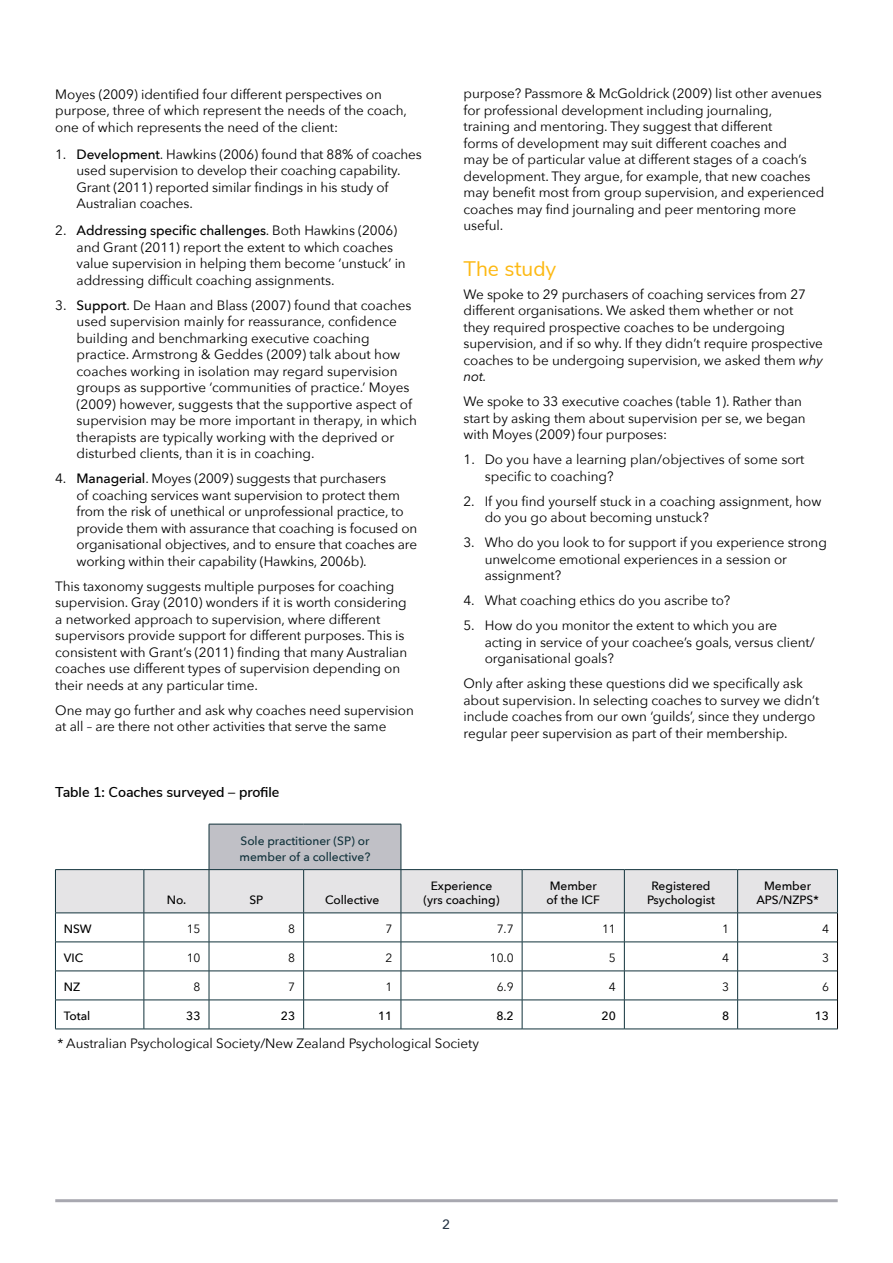
<style>
.page{position:relative;width:893px;height:1263px;background:#fff}
.page>*{position:absolute;margin:0;border:0;box-sizing:border-box;transform-origin:0 0}
.t1{font:21px "Nunito Sans";color:#fdb913}
.t2{font:600 14.25px "Nunito Sans";letter-spacing:-.005em;color:#000}
.t3{font:13.5px/16.5px "Avenir Next";letter-spacing:-.005em;color:#000}
.t4{font:500 13.5px "Avenir Next";color:#283747}
.t5{font:500 12px/14.2px "Avenir Next";letter-spacing:-.005em;color:#000;text-align:center}
.t6{font:500 12px/16.5px "Avenir Next";letter-spacing:-.005em;color:#11323b}
.t7{font:12px "Avenir Next";letter-spacing:-.005em;color:#000}
.s1{font-weight:500}
.s2{font-style:italic}
</style>
<div class="page">
<hr style="left:55px;top:1199px;width:783px;height:3px;background:#a8a8b0">
<div style="left:209px;top:824px;width:192px;height:46px;background:#c0c0c6"></div>
<hr style="left:55px;top:1029px;width:89px;height:1px;background:#11323b">
<hr style="left:144px;top:1029px;width:65px;height:1px;background:#11323b">
<hr style="left:209px;top:1029px;width:95px;height:1px;background:#11323b">
<hr style="left:304px;top:1029px;width:97px;height:1px;background:#11323b">
<hr style="left:401px;top:1029px;width:121px;height:1px;background:#11323b">
<hr style="left:522px;top:1029px;width:102px;height:1px;background:#11323b">
<hr style="left:624px;top:1029px;width:114px;height:1px;background:#11323b">
<hr style="left:738px;top:1029px;width:100px;height:1px;background:#11323b">
<svg style="left:55px;top:870px;width:783px;height:159px"></svg>
<hr style="left:55px;top:869px;width:89px;height:1px;background:#11323b">
<hr style="left:55px;top:870px;width:1px;height:43px;background:#11323b">
<hr style="left:144px;top:869px;width:65px;height:1px;background:#11323b">
<hr style="left:401px;top:869px;width:121px;height:1px;background:#11323b">
<hr style="left:522px;top:869px;width:102px;height:1px;background:#11323b">
<hr style="left:624px;top:869px;width:114px;height:1px;background:#11323b">
<hr style="left:738px;top:869px;width:100px;height:1px;background:#11323b">
<hr style="left:837px;top:870px;width:1px;height:43px;background:#11323b">
<hr style="left:55px;top:913px;width:89px;height:1px;background:#11323b">
<hr style="left:144px;top:913px;width:65px;height:1px;background:#11323b">
<hr style="left:209px;top:913px;width:95px;height:1px;background:#11323b">
<hr style="left:304px;top:913px;width:97px;height:1px;background:#11323b">
<hr style="left:401px;top:913px;width:121px;height:1px;background:#11323b">
<hr style="left:522px;top:913px;width:102px;height:1px;background:#11323b">
<hr style="left:624px;top:913px;width:114px;height:1px;background:#11323b">
<hr style="left:738px;top:913px;width:100px;height:1px;background:#11323b">
<hr style="left:209px;top:824px;width:95px;height:1px;background:#11323b">
<hr style="left:209px;top:824px;width:1px;height:45px;background:#11323b">
<hr style="left:304px;top:824px;width:97px;height:1px;background:#11323b">
<hr style="left:401px;top:824px;width:1px;height:45px;background:#11323b">
<hr style="left:209px;top:869px;width:95px;height:1px;background:#11323b">
<hr style="left:304px;top:869px;width:97px;height:1px;background:#11323b">
<p class="t3" style="left:55px;top:85px;width:353px">Moyes (2009) identified four different perspectives on purpose, three of which represent the needs of the coach, one of which represents the need of the client:</p>
<p class="t3" style="left:77px;top:145px;width:347px;text-indent:-21px">1. <span class="s1">Development</span>. Hawkins (2006) found that 88% of coaches used supervision to develop their coaching capability.<br>Grant (2011) reported similar findings in his study of Australian coaches.</p>
<p class="t3" style="left:77px;top:222px;width:331px;text-indent:-21px">2. <span class="s1">Addressing specific challenges</span>. Both Hawkins (2006) and Grant (2011) report the extent to which coaches value supervision in helping them become ‘unstuck’ in addressing difficult coaching assignments.</p>
<p class="t3" style="left:77px;top:296px;width:342px;text-indent:-21px">3. <span class="s1">Support</span>. De Haan and Blass (2007) found that coaches used supervision mainly for reassurance, confidence building and benchmarking executive coaching practice. Armstrong &amp; Geddes (2009) talk about how coaches working in isolation may regard supervision groups as supportive ‘communities of practice.’ Moyes (2009) however, suggests that the supportive aspect of supervision may be more important in therapy, in which therapists are typically working with the deprived or disturbed clients, than it is in coaching.</p>
<p class="t3" style="left:77px;top:470px;width:342px;text-indent:-21px">4. <span class="s1">Managerial</span>. Moyes (2009) suggests that purchasers<br>of coaching services want supervision to protect them from the risk of unethical or unprofessional practice, to provide them with assurance that coaching is focused on organisational objectives, and to ensure that coaches are working within their capability (Hawkins, 2006b).</p>
<p class="t3" style="left:55px;top:577px;width:353px">This taxonomy suggests multiple purposes for coaching supervision. Gray (2010) wonders if it is worth considering a networked approach to supervision, where different supervisors provide support for different purposes. This is consistent with Grant’s (2011) finding that many Australian coaches use different types of supervision depending on their needs at any particular time.</p>
<p class="t3" style="left:55px;top:701px;width:360px">One may go further and ask why coaches need supervision at all – are there not other activities that serve the same</p>
<p class="t3" style="left:463px;top:85px;width:362px">purpose? Passmore &amp; McGoldrick (2009) list other avenues for professional development including journaling,<br>training and mentoring. They suggest that different<br>forms of development may suit different coaches and<br>may be of particular value at different stages of a coach’s development. They argue, for example, that new coaches may benefit most from group supervision, and experienced coaches may find journaling and peer mentoring more useful.</p>
<h1 class="t1" style="left:463px;top:253px;width:94px">The study</h1>
<p class="t3" style="left:463px;top:285px;width:361px">We spoke to 29 purchasers of coaching services from 27 different organisations. We asked them whether or not they required prospective coaches to be undergoing supervision, and if so why. If they didn’t require prospective coaches to be undergoing supervision, we asked them <span class="s2">why not.</span></p>
<p class="t3" style="left:463px;top:393px;width:344px">We spoke to 33 executive coaches (table 1). Rather than start by asking them about supervision per se, we began with Moyes (2009) four purposes:</p>
<p class="t3" style="left:485px;top:451px;width:321px;text-indent:-21px">1. Do you have a learning plan/objectives of some sort specific to coaching?</p>
<p class="t3" style="left:485px;top:492px;width:338px;text-indent:-21px">2. If you find yourself stuck in a coaching assignment, how do you go about becoming unstuck?</p>
<p class="t3" style="left:485px;top:534px;width:344px;text-indent:-21px">3. Who do you look to for support if you experience strong unwelcome emotional experiences in a session or assignment?</p>
<p class="t3" style="left:463px;top:592px;width:268px">4. What coaching ethics do you ascribe to?</p>
<p class="t3" style="left:485px;top:617px;width:332px;text-indent:-21px">5. How do you monitor the extent to which you are acting in service of your coachee’s goals, versus client/ organisational goals?</p>
<p class="t3" style="left:463px;top:675px;width:357px">Only after asking these questions did we specifically ask about supervision. In selecting coaches to survey we didn’t include coaches from our own ‘guilds’, since they undergo regular peer supervision as part of their membership.</p>
<p class="t2" style="left:55px;top:781px;width:226px">Table 1: Coaches surveyed – profile</p>
<p class="t6" style="left:240px;top:832px;width:132px">Sole practitioner (SP) or member of a collective?</p>
<p class="t5" style="left:167px;top:893px;width:21px">No.</p>
<p class="t5" style="left:249px;top:893px;width:15px">SP</p>
<p class="t5" style="left:325px;top:893px;width:56px">Collective</p>
<p class="t5" style="left:424px;top:878px;width:77px">Experience (yrs coaching)</p>
<p class="t5" style="left:547px;top:878px;width:55px;text-align:left">Member of the ICF</p>
<p class="t5" style="left:647px;top:878px;width:69px">Registered<br>Psychologist</p>
<p class="t5" style="left:756px;top:878px;width:64px">Member<br>APS/NZPS*</p>
<p class="t5" style="left:64px;top:922px;width:29px">NSW</p>
<p class="t7" style="left:187px;top:919px;width:15px">15</p>
<p class="t7" style="left:288px;top:919px;width:8px">8</p>
<p class="t7" style="left:385px;top:919px;width:8px">7</p>
<p class="t7" style="left:497px;top:919px;width:18px">7.7</p>
<p class="t7" style="left:602px;top:919px;width:15px">11</p>
<p class="t7" style="left:722px;top:919px;width:8px">1</p>
<p class="t7" style="left:822px;top:919px;width:8px">4</p>
<p class="t5" style="left:64px;top:951px;width:21px">VIC</p>
<p class="t7" style="left:187px;top:948px;width:15px">10</p>
<p class="t7" style="left:288px;top:948px;width:8px">8</p>
<p class="t7" style="left:385px;top:948px;width:8px">2</p>
<p class="t7" style="left:490px;top:948px;width:25px">10.0</p>
<p class="t7" style="left:609px;top:948px;width:8px">5</p>
<p class="t7" style="left:722px;top:948px;width:8px">4</p>
<p class="t7" style="left:822px;top:948px;width:8px">3</p>
<p class="t5" style="left:64px;top:980px;width:18px">NZ</p>
<p class="t7" style="left:194px;top:977px;width:8px">8</p>
<p class="t7" style="left:288px;top:977px;width:8px">7</p>
<p class="t7" style="left:385px;top:977px;width:8px">1</p>
<p class="t7" style="left:497px;top:977px;width:18px">6.9</p>
<p class="t7" style="left:609px;top:977px;width:8px">4</p>
<p class="t7" style="left:722px;top:977px;width:8px">3</p>
<p class="t7" style="left:822px;top:977px;width:8px">6</p>
<p class="t5" style="left:64px;top:1009px;width:28px">Total</p>
<p class="t5" style="left:186px;top:1009px;width:16px">33</p>
<p class="t5" style="left:281px;top:1009px;width:16px">23</p>
<p class="t5" style="left:378px;top:1009px;width:16px">11</p>
<p class="t5" style="left:496px;top:1009px;width:19px">8.2</p>
<p class="t5" style="left:602px;top:1009px;width:16px">20</p>
<p class="t5" style="left:722px;top:1009px;width:9px">8</p>
<p class="t5" style="left:815px;top:1009px;width:16px">13</p>
<p class="t3" style="left:57px;top:1035px;width:423px">* Australian Psychological Society/New Zealand Psychological Society</p>
<p class="t4" style="left:442px;top:1212px;width:10px">2</p>
</div>
